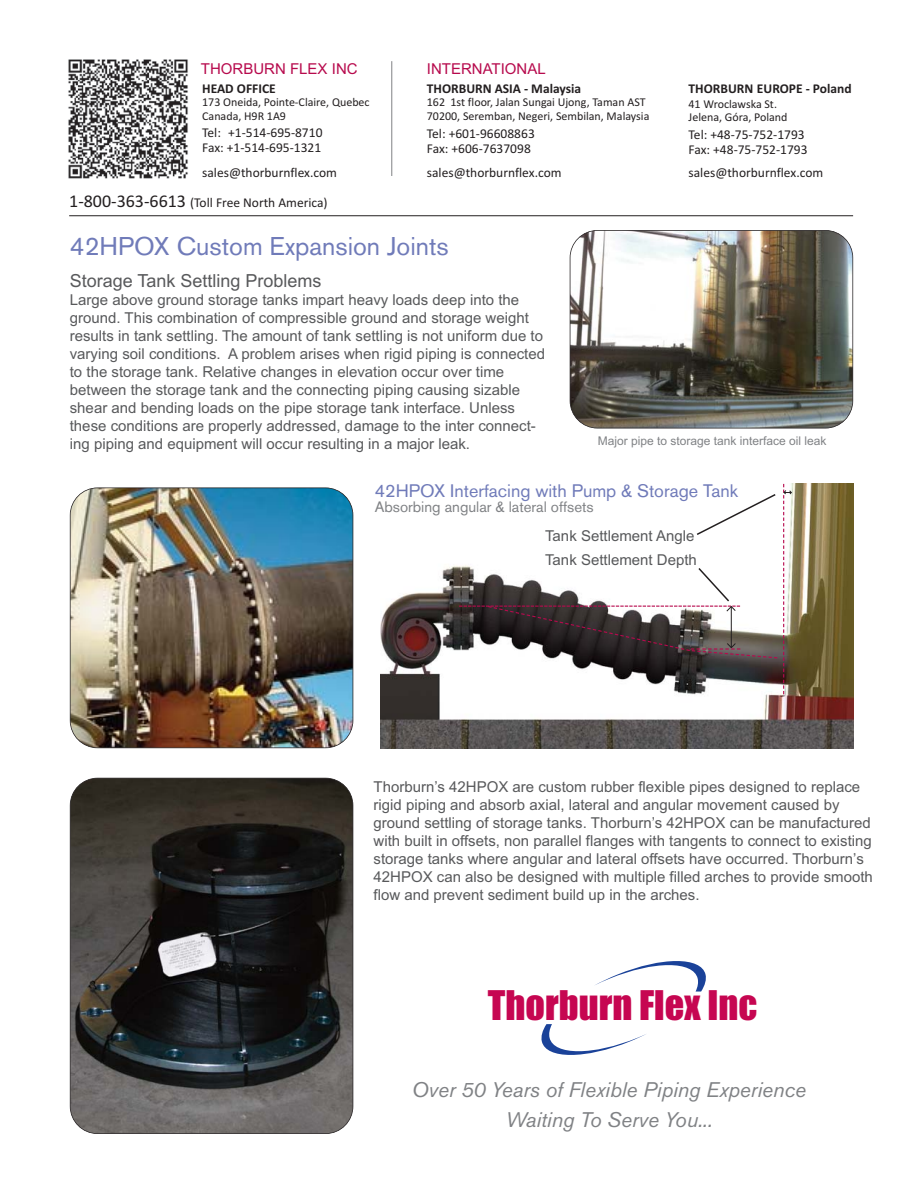
<style>
.page{position:relative;width:918px;height:1188px;background:#fff}
.page>*{position:absolute;margin:0;border:0;box-sizing:border-box;transform-origin:0 0}
.t1{font:37.65px "Impact";color:#c60651}
.t2{font:25.5px "Akzidenz Grotesk BQ";color:#707bb9}
.t3{font:italic 21px/29.4px "Akzidenz Grotesk BQ";color:#808285;text-align:center}
.t4{font:18px "Akzidenz Grotesk BQ";color:#707bb9}
.t5{font:18px "Arial";color:#58595b}
.t6{font:15px/18px "Arial";color:#58595b}
.t7{font:15px "Akzidenz Grotesk BQ";color:#808285}
.t8{font:15px "Arial";color:#b70a4d}
.t9{font:13.5px/15px "Calibri";color:#231f20}
.t10{font:700 13.5px "Calibri";color:#231f20}
.t11{font:12px/13.5px "Calibri";color:#231f20}
.t12{font:12px "Arial";color:#808285}
.s1{font-size:18px}
</style>
<div class="page">
<img style="left:70px;top:488px;width:283px;height:260px;border-radius:27px">
<div style="left:70px;top:488px;width:283px;height:260px;border:2px solid #231f20;border-radius:28px"></div>
<img style="left:381px;top:484px;width:472px;height:264px">
<img style="left:68px;top:59px;width:120px;height:120px">
<hr style="left:391px;top:61px;width:1px;height:115px;background:#808285">
<hr style="left:69px;top:215px;width:784px;height:1px;background:#231f20">
<svg style="left:783px;top:484px;width:10px;height:210px"></svg>
<svg style="left:459px;top:566px;width:318px;height:93px"></svg>
<svg style="left:695px;top:493px;width:82px;height:43px"></svg>
<img style="left:70px;top:778px;width:283px;height:356px;border-radius:27px">
<div style="left:70px;top:778px;width:283px;height:356px;border:2px solid #231f20;border-radius:28px"></div>
<img style="left:570px;top:230px;width:283px;height:198px;border-radius:27px">
<div style="left:570px;top:230px;width:283px;height:198px;border:2px solid #231f20;border-radius:28px"></div>
<svg style="left:595px;top:961px;width:111px;height:31px"></svg>
<svg style="left:541px;top:1024px;width:105px;height:31px"></svg>
<p class="t8" style="left:201px;top:63px;width:158px">THORBURN FLEX INC</p>
<p class="t10" style="left:202px;top:83px;width:75px">HEAD OFFICE</p>
<p class="t11" style="left:202px;top:96px;width:169px">173 Oneida, Pointe-Claire, Quebec<br>Canada, H9R 1A9</p>
<p class="t9" style="left:202px;top:126px;width:122px">Tel: +1-514-695-8710<br>Fax: +1-514-695-1321</p>
<p class="t9" style="left:202px;top:166px;width:136px">sales@thorburnflex.com</p>
<p class="t9" style="left:69px;top:196px;width:260px"><span class="s1">1-800-363-6613</span> (Toll Free North America)</p>
<p class="t8" style="left:427px;top:63px;width:120px">INTERNATIONAL</p>
<p class="t10" style="left:427px;top:83px;width:156px">THORBURN ASIA - Malaysia</p>
<p class="t11" style="left:427px;top:96px;width:224px">162 1st floor, Jalan Sungai Ujong, Taman AST<br>70200, Seremban, Negeri, Sembilan, Malaysia</p>
<p class="t9" style="left:427px;top:127px;width:109px">Tel: +601-96608863<br>Fax: +606-7637098</p>
<p class="t10" style="left:689px;top:83px;width:165px">THORBURN EUROPE - Poland</p>
<p class="t11" style="left:689px;top:98px;width:100px">41 Wroclawska St.<br>Jelena, Góra, Poland</p>
<p class="t9" style="left:689px;top:128px;width:121px">Tel: +48-75-752-1793<br>Fax: +48-75-752-1793</p>
<p class="t9" style="left:427px;top:166px;width:136px">sales@thorburnflex.com</p>
<p class="t9" style="left:689px;top:166px;width:136px">sales@thorburnflex.com</p>
<h2 class="t2" style="left:70px;top:236px;width:380px">42HPOX Custom Expansion Joints</h2>
<p class="t5" style="left:70px;top:274px;width:253px">Storage Tank Settling Problems</p>
<p class="t6" style="left:70px;top:292px;width:477px">Large above ground storage tanks impart heavy loads deep into the ground. This combination of compressible ground and storage weight results in tank settling. The amount of tank settling is not uniform due to varying soil conditions. A problem arises when rigid piping is connected to the storage tank. Relative changes in elevation occur over time between the storage tank and the connecting piping causing sizable shear and bending loads on the pipe storage tank interface. Unless these conditions are properly addressed, damage to the inter connect&shy;ing piping and equipment will occur resulting in a major leak.</p>
<p class="t12" style="left:598px;top:437px;width:230px">Major pipe to storage tank interface oil leak</p>
<p class="t4" style="left:375px;top:484px;width:365px">42HPOX Interfacing with Pump &amp; Storage Tank</p>
<p class="t7" style="left:375px;top:501px;width:221px">Absorbing angular &amp; lateral offsets</p>
<p class="t6" style="left:545px;top:525px;width:153px;line-height:24px">Tank Settlement Angle<br>Tank Settlement Depth</p>
<p class="t6" style="left:374px;top:779px;width:501px">Thorburn’s 42HPOX are custom rubber flexible pipes designed to replace rigid piping and absorb axial, lateral and angular movement caused by ground settling of storage tanks. Thorburn’s 42HPOX can be manufactured with built in offsets, non parallel flanges with tangents to connect to existing storage tanks where angular and lateral offsets have occurred. Thorburn’s 42HPOX can also be designed with multiple filled arches to provide smooth flow and prevent sediment build up in the arches.</p>
<h1 class="t1" style="left:488px;top:993px;width:271px">Thorburn Flex Inc</h1>
<h3 class="t3" style="left:412px;top:1076px;width:396px">Over 50 Years of Flexible Piping Experience<br>Waiting To Serve You...</h3>
</div>
